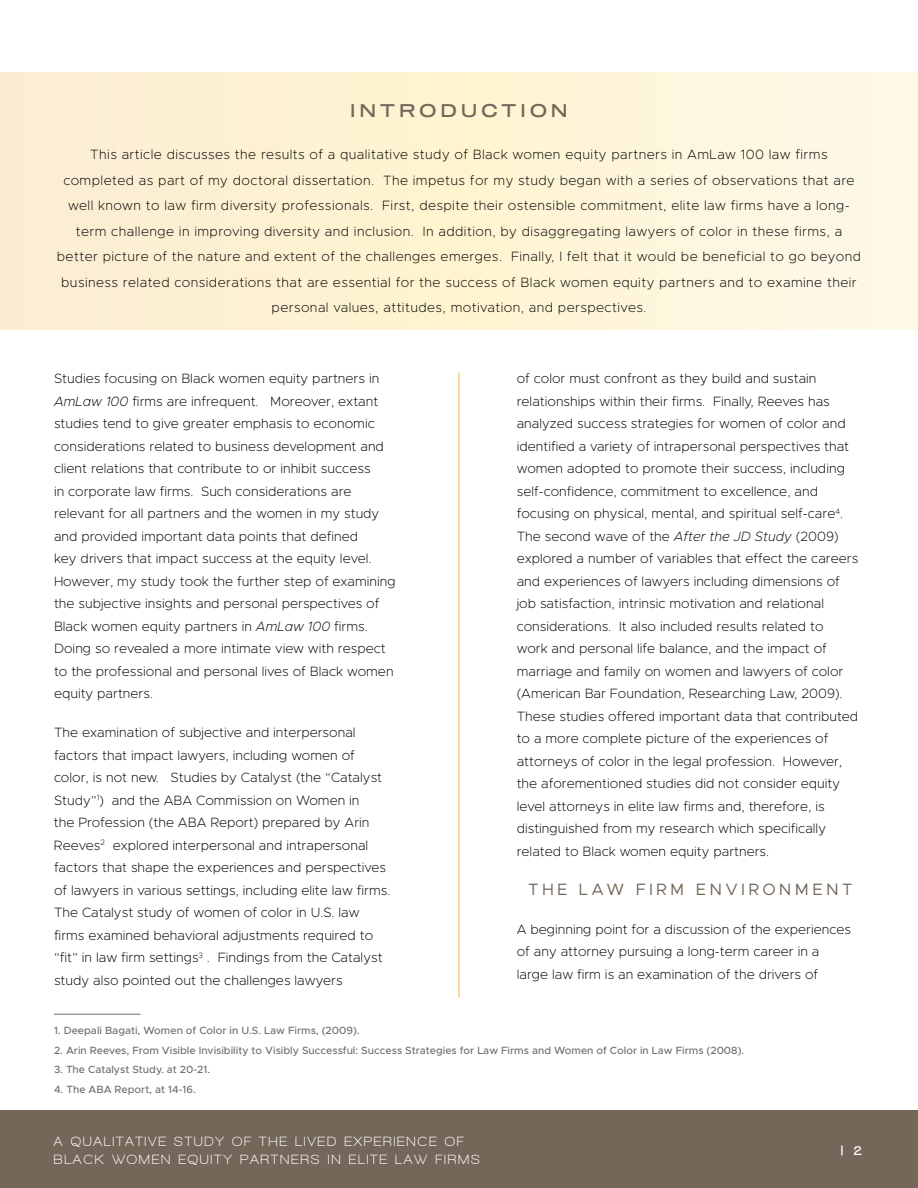
<style>
.page{position:relative;width:918px;height:1188px;background:#fff}
.page>*{position:absolute;margin:0;border:0;box-sizing:border-box;transform-origin:0 0}
.t1{font:18px "Sequel 100 Black 45";letter-spacing:.21em;color:#74675a}
.t2{font:16.5px "Metropolis";letter-spacing:.2em;color:#74675a}
.t3{font:200 13.5px/22.5px "Metropolis";color:#000}
.t4{font:200 13.5px/25.5px "Metropolis";letter-spacing:.03em;color:#000;text-align:center}
.t5{font:700 13.5px/18px "Walkway";letter-spacing:.13em;color:#fff}
.t6{font:900 13.5px "Walkway";color:#fff}
.t7{font:500 10.5px "Metropolis";color:#6d6e71}
.s1{font-style:italic}
</style>
<div class="page">
<div style="left:0;top:72px;width:918px;height:258px;background:linear-gradient(to right,#fceecd,#fef9e3)"></div>
<hr style="left:54px;top:1014px;width:86px;height:1px;background:#6d6e71">
<div style="left:0;top:1111px;width:918px;height:77px;background:#74675a"></div>
<h1 class="t1" style="left:350px;top:98px;width:219px">INTRODUCTION</h1>
<p class="t4" style="left:57px;top:142px;width:806px">This article discusses the results of a qualitative study of Black women equity partners in AmLaw 100 law firms completed as part of my doctoral dissertation. The impetus for my study began with a series of observations that are well known to law firm diversity professionals. First, despite their ostensible commitment, elite law firms have a long&shy;term challenge in improving diversity and inclusion. In addition, by disaggregating lawyers of color in these firms, a better picture of the nature and extent of the challenges emerges. Finally, I felt that it would be beneficial to go beyond business related considerations that are essential for the success of Black women equity partners and to examine their personal values, attitudes, motivation, and perspectives.</p>
<p class="t3" style="left:54px;top:367px;width:343px">Studies focusing on Black women equity partners in <span class="s1">AmLaw 100</span> firms are infrequent. Moreover, extant studies tend to give greater emphasis to economic considerations related to business development and client relations that contribute to or inhibit success<br>in corporate law firms. Such considerations are relevant for all partners and the women in my study and provided important data points that defined<br>key drivers that impact success at the equity level.<br>However, my study took the further step of examining the subjective insights and personal perspectives of Black women equity partners in <span class="s1">AmLaw 100</span> firms.<br>Doing so revealed a more intimate view with respect to the professional and personal lives of Black women equity partners.</p>
<p class="t3" style="left:54px;top:721px;width:338px">The examination of subjective and interpersonal factors that impact lawyers, including women of color, is not new. Studies by Catalyst (the “Catalyst Study”<sup>1</sup>) and the ABA Commission on Women in<br>the Profession (the ABA Report) prepared by Arin Reeves<sup>2</sup> explored interpersonal and intrapersonal factors that shape the experiences and perspectives of lawyers in various settings, including elite law firms.<br>The Catalyst study of women of color in U.S. law firms examined behavioral adjustments required to “fit” in law firm settings<sup>3</sup> . Findings from the Catalyst study also pointed out the challenges lawyers</p>
<p class="t3" style="left:517px;top:367px;width:343px">of color must confront as they build and sustain relationships within their firms. Finally, Reeves has analyzed success strategies for women of color and identified a variety of intrapersonal perspectives that women adopted to promote their success, including self-confidence, commitment to excellence, and focusing on physical, mental, and spiritual self-care<sup>4</sup>.<br>The second wave of the <span class="s1">After the JD Study</span> (2009) explored a number of variables that effect the careers and experiences of lawyers including dimensions of job satisfaction, intrinsic motivation and relational considerations. It also included results related to<br>work and personal life balance, and the impact of marriage and family on women and lawyers of color (American Bar Foundation, Researching Law, 2009).<br>These studies offered important data that contributed to a more complete picture of the experiences of attorneys of color in the legal profession. However, the aforementioned studies did not consider equity level attorneys in elite law firms and, therefore, is distinguished from my research which specifically related to Black women equity partners.</p>
<p class="t2" style="left:528px;top:879px;width:80px">THE LAW</p>
<p class="t2" style="left:636px;top:879px;width:214px">FIRM ENVIRONME NT</p>
<p class="t3" style="left:517px;top:918px;width:336px">A beginning point for a discussion of the experiences of any attorney pursuing a long-term career in a large law firm is an examination of the drivers of</p>
<p class="t7" style="left:54px;top:1024px;width:307px">1. Deepali Bagati, Women of Color in U.S. Law Firms, (2009).</p>
<p class="t7" style="left:54px;top:1043px;width:692px">2. Arin Reeves, From Visible Invisibility to Visibly Successful: Success Strategies for Law Firms and Women of Color in Law Firms (2008).</p>
<p class="t7" style="left:54px;top:1063px;width:158px">3. The Catalyst Study. at 20-21.</p>
<p class="t7" style="left:54px;top:1082px;width:143px">4. The ABA Report, at 14-16.</p>
<p class="t5" style="left:54px;top:1133px;width:427px">A QUALITATIVE STUDY OF THE LIVED EXPERIENCE OF<br>BLACK WOMEN EQUITY PARTNERS IN ELITE LAW FIRMS</p>
<p class="t6" style="left:841px;top:1144px;width:23px">| 2</p>
</div>
